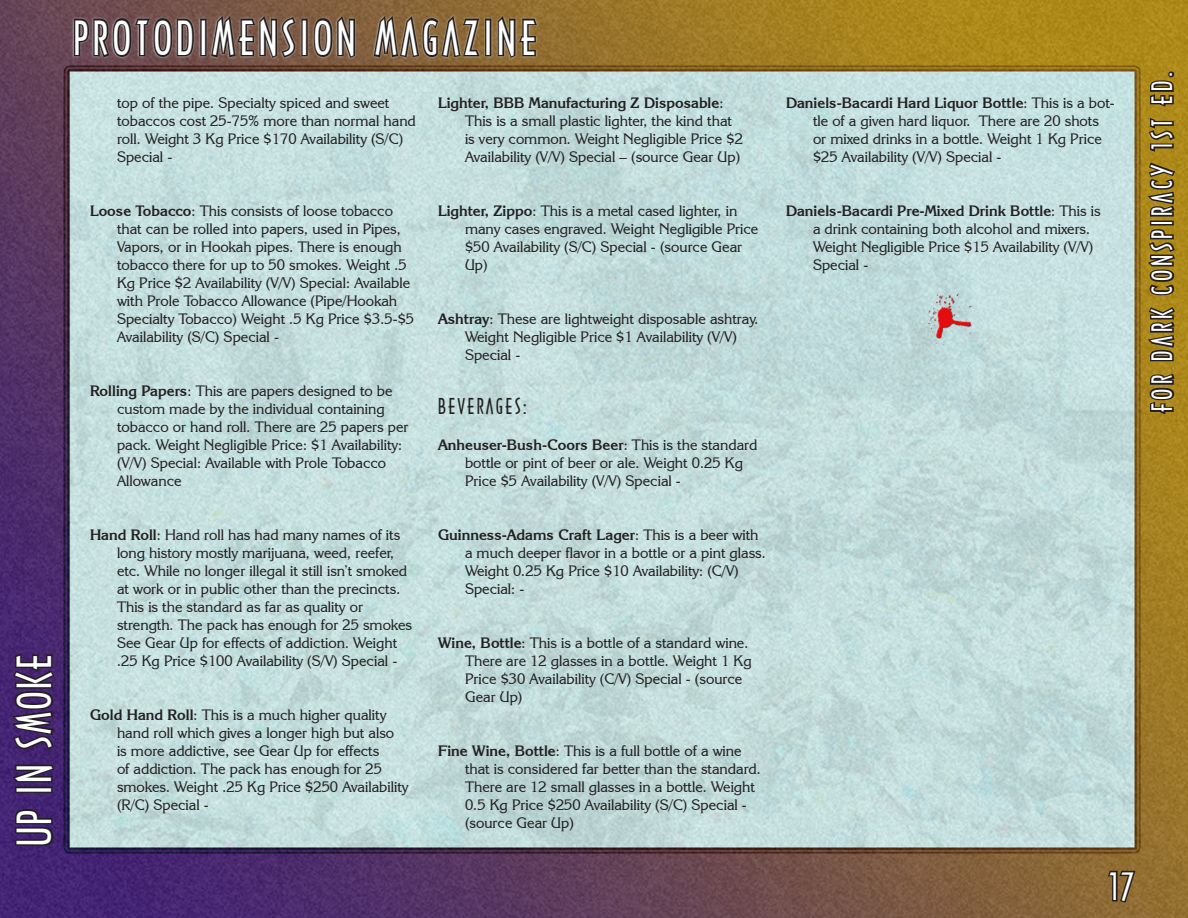
<style>
.page{position:relative;width:1188px;height:918px;background:#fff}
.page>*{position:absolute;margin:0;border:0;box-sizing:border-box;transform-origin:0 0}
.t1{font:45px "Arcitectura";letter-spacing:.1em;color:#fff}
.t2{font:36px "Arcitectura";color:#fff}
.t3{font:27px "Arcitectura";letter-spacing:.15em;color:#fff}
.Heading_2{font:21px "Arcitectura";letter-spacing:.1em;color:#231f20}
.Basic-Indent-Bold_He{font:15px/18px "Korinna IT Cby BT";color:#231f20}
.s1{font-weight:700}
</style>
<div class="page">
<img style="left:0;top:0;width:1188px;height:918px">
<img style="left:924px;top:288px;width:49px;height:57px">
<svg style="left:1106px;top:868px;width:32px;height:37px"></svg>
<svg style="left:13px;top:807px;width:42px;height:40px;background:#32214a"></svg>
<div style="left:15px;top:786px;width:38px;height:7px;border:3px solid #231f20"></div>
<svg style="left:8px;top:762px;width:51px;height:22px"></svg>
<svg style="left:6px;top:651px;width:63px;height:101px;background:#362152"></svg>
<svg style="left:1148px;top:372px;width:29px;height:44px"></svg>
<svg style="left:1139px;top:305px;width:38px;height:58px;background:#735b1c"></svg>
<svg style="left:1139px;top:227px;width:46px;height:70px;background:#80661b"></svg>
<div style="left:1150px;top:221px;width:24px;height:5px;border:3px solid #231f20"></div>
<svg style="left:1139px;top:161px;width:38px;height:57px;background:#7a611b"></svg>
<svg style="left:1147px;top:116px;width:30px;height:38px"></svg>
<svg style="left:1148px;top:70px;width:29px;height:39px"></svg>
<div style="left:71px;top:14px;width:469px;height:46px;background:#e6e7e9;opacity:.7"></div>
<svg style="left:72px;top:16px;width:123px;height:43px;background:#534244"></svg>
<div style="left:200px;top:19px;width:7px;height:37px;border:3px solid #231f20"></div>
<svg style="left:209px;top:10px;width:89px;height:63px;background:#614b42"></svg>
<div style="left:301px;top:19px;width:7px;height:37px;border:3px solid #231f20"></div>
<svg style="left:312px;top:12px;width:45px;height:51px;background:#5e4b3d"></svg>
<svg style="left:372px;top:10px;width:110px;height:63px;background:#6b543a"></svg>
<div style="left:485px;top:19px;width:6px;height:37px;border:3px solid #231f20"></div>
<svg style="left:496px;top:12px;width:43px;height:51px;background:#695436"></svg>
<h1 class="t1" style="left:13px;top:846px;width:191px;rotate:-90deg">Up In Smoke</h1>
<h1 class="t1" style="left:74px;top:17px;width:464px">PROTODIMENSION MAGAZINE</h1>
<p class="Basic-Indent-Bold_He" style="left:117px;top:94px;width:300px">top of the pipe. Specialty spiced and sweet tobaccos cost 25-75% more than normal hand roll. Weight 3 Kg Price $170 Availability (S/C)<br>Special -</p>
<p class="Basic-Indent-Bold_He" style="left:117px;top:202px;width:299px;text-indent:-27px"><span class="s1">Loose Tobacco</span>: This consists of loose tobacco that can be rolled into papers, used in Pipes, Vapors, or in Hookah pipes. There is enough tobacco there for up to 50 smokes. Weight .5<br>Kg Price $2 Availability (V/V) Special: Available with Prole Tobacco Allowance (Pipe/Hookah Specialty Tobacco) Weight .5 Kg Price $3.5-$5<br>Availability (S/C) Special -</p>
<p class="Basic-Indent-Bold_He" style="left:117px;top:382px;width:293px;text-indent:-27px"><span class="s1">Rolling Papers</span>: This are papers designed to be custom made by the individual containing tobacco or hand roll. There are 25 papers per pack. Weight Negligible Price: $1 Availability: (V/V) Special: Available with Prole Tobacco Allowance</p>
<p class="Basic-Indent-Bold_He" style="left:117px;top:526px;width:297px;text-indent:-27px"><span class="s1">Hand Roll</span>: Hand roll has had many names of its long history mostly marijuana, weed, reefer, etc. While no longer illegal it still isn’t smoked at work or in public other than the precincts.<br>This is the standard as far as quality or strength. The pack has enough for 25 smokes See Gear Up for effects of addiction. Weight .25 Kg Price $100 Availability (S/V) Special -</p>
<p class="Basic-Indent-Bold_He" style="left:117px;top:706px;width:293px;text-indent:-27px"><span class="s1">Gold Hand Roll</span>: This is a much higher quality hand roll which gives a longer high but also<br>is more addictive, see Gear Up for effects<br>of addiction. The pack has enough for 25 smokes. Weight .25 Kg Price $250 Availability (R/C) Special -</p>
<p class="Basic-Indent-Bold_He" style="left:465px;top:94px;width:280px;text-indent:-27px"><span class="s1">Lighter, BBB Manufacturing Z Disposable</span>:<br>This is a small plastic lighter, the kind that is very common. Weight Negligible Price $2<br>Availability (V/V) Special – (source Gear Up)</p>
<p class="Basic-Indent-Bold_He" style="left:465px;top:202px;width:295px;text-indent:-27px"><span class="s1">Lighter, Zippo</span>: This is a metal cased lighter, in many cases engraved. Weight Negligible Price $50 Availability (S/C) Special - (source Gear Up)</p>
<p class="Basic-Indent-Bold_He" style="left:465px;top:310px;width:295px;text-indent:-27px"><span class="s1">Ashtray</span>: These are lightweight disposable ashtray.<br>Weight Negligible Price $1 Availability (V/V)<br>Special -</p>
<p class="Heading_2" style="left:438px;top:396px;width:90px">BEVERAGES:</p>
<p class="Basic-Indent-Bold_He" style="left:465px;top:436px;width:294px;text-indent:-27px"><span class="s1">Anheuser-Bush-Coors Beer</span>: This is the standard bottle or pint of beer or ale. Weight 0.25 Kg<br>Price $5 Availability (V/V) Special -</p>
<p class="Basic-Indent-Bold_He" style="left:465px;top:526px;width:303px;text-indent:-27px"><span class="s1">Guinness-Adams Craft Lager</span>: This is a beer with a much deeper flavor in a bottle or a pint glass.<br>Weight 0.25 Kg Price $10 Availability: (C/V)<br>Special: -</p>
<p class="Basic-Indent-Bold_He" style="left:465px;top:634px;width:288px;text-indent:-27px"><span class="s1">Wine, Bottle</span>: This is a bottle of a standard wine.<br>There are 12 glasses in a bottle. Weight 1 Kg Price $30 Availability (C/V) Special - (source Gear Up)</p>
<p class="Basic-Indent-Bold_He" style="left:465px;top:742px;width:298px;text-indent:-27px"><span class="s1">Fine Wine, Bottle</span>: This is a full bottle of a wine that is considered far better than the standard.<br>There are 12 small glasses in a bottle. Weight 0.5 Kg Price $250 Availability (S/C) Special - (source Gear Up)</p>
<p class="Basic-Indent-Bold_He" style="left:813px;top:94px;width:303px;text-indent:-27px"><span class="s1">Daniels-Bacardi Hard Liquor Bottle</span>: This is a bot&shy;tle of a given hard liquor. There are 20 shots or mixed drinks in a bottle. Weight 1 Kg Price $25 Availability (V/V) Special -</p>
<p class="Basic-Indent-Bold_He" style="left:813px;top:202px;width:289px;text-indent:-27px"><span class="s1">Daniels-Bacardi Pre-Mixed Drink Bottle</span>: This is a drink containing both alcohol and mixers.<br>Weight Negligible Price $15 Availability (V/V)<br>Special -</p>
<h3 class="t3" style="left:1149px;top:412px;width:342px;rotate:-90deg">For Dark Conspiracy 1st Ed.</h3>
<h2 class="t2" style="left:1109px;top:870px;width:27px">17</h2>
</div>
